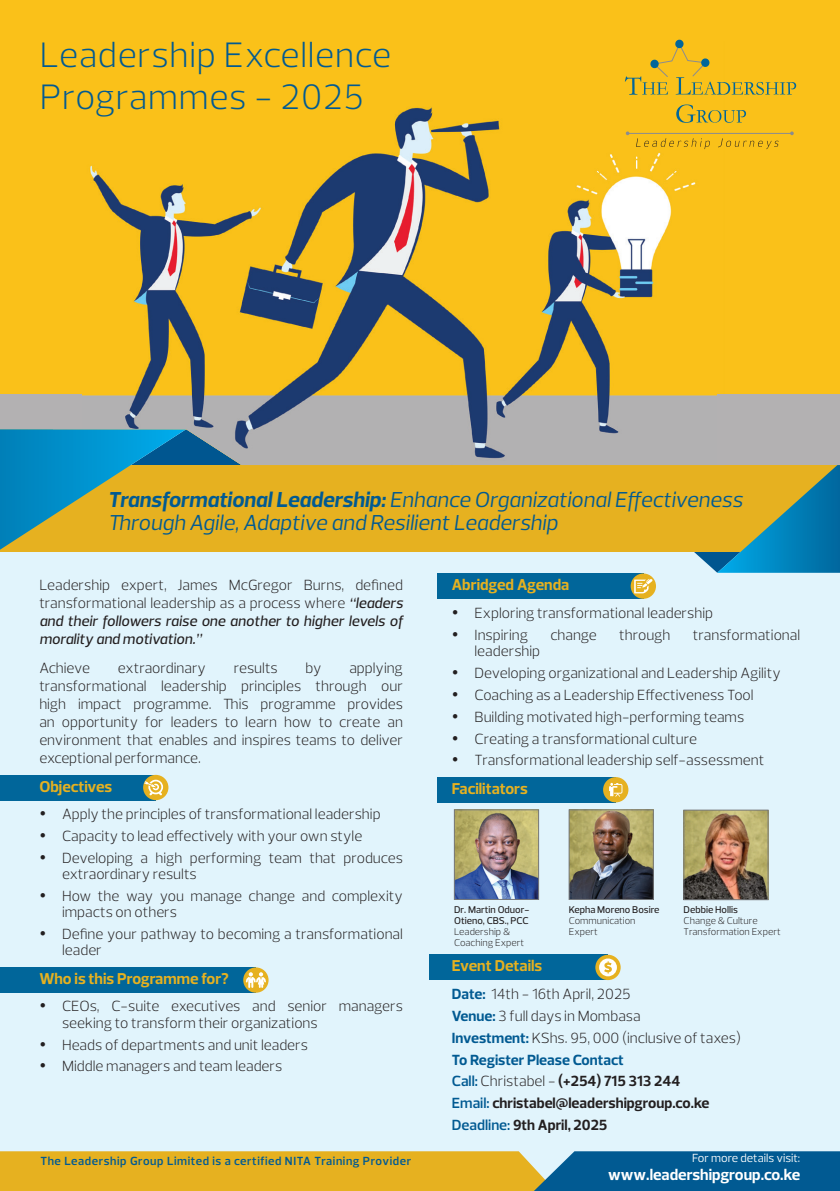
<style>
.page{position:relative;width:840px;height:1191px;background:#fff}
.page>*{position:absolute;margin:0;border:0;box-sizing:border-box;transform-origin:0 0}
.t1{font:300 36px/42px "Prelo";letter-spacing:.02em;color:#015a92}
.t2{font:italic 22px/23.8px "Prelo";color:#015a92}
.t3{font:700 16px "Prelo";color:#e6b120}
.t4{font:700 16px "Prelo";color:#fff}
.t5{font:300 15px/18px "Prelo";color:#231f20}
.t6{font:600 12px "Prelo";letter-spacing:.05em;color:#015a92}
.t7{font:12px "Prelo";color:#fff}
.t8{font:300 10px/10.8px "Prelo";color:#231f20}
.t9{font:500 10px/10.8px "Prelo";color:#231f20}
.s1{font-weight:700}
.s2{font-weight:500;font-style:italic}
.s3{font-weight:700;color:#015a92}
.s4{font-weight:600;color:#015a92}
</style>
<div class="page">
<div style="left:0;top:0;width:839px;height:1191px;background:#e1f4fc"></div>
<svg style="left:0;top:1151px;width:839px;height:40px;background:#98954d"></svg>
<div style="left:0;top:465px;width:839px;height:87px;background:#e6b120"></div>
<svg style="left:0;top:465px;width:131px;height:85px"></svg>
<svg style="left:694px;top:465px;width:145px;height:108px"></svg>
<div style="left:630px;top:573px;width:25px;height:26px;background:#e6b120;border-radius:50%"></div>
<svg style="left:437px;top:573px;width:215px;height:26px;background:#146e94"></svg>
<div style="left:0;top:0;width:839px;height:465px;background:#fac119"></div>
<img style="left:53px;top:42px;width:671px;height:423px">
<div style="left:0;top:394px;width:81px;height:35px;background:#b3b1b2"></div>
<div style="left:716px;top:394px;width:123px;height:71px;background:#b3b1b2"></div>
<div style="left:0;top:967px;width:256px;height:25px;background:#01669a"></div>
<div style="left:243px;top:967px;width:25px;height:25px;background:#e6b120;border-radius:50%"></div>
<svg style="left:246px;top:972px;width:20px;height:16px"></svg>
<div style="left:0;top:775px;width:156px;height:25px;background:#01669a"></div>
<div style="left:143px;top:775px;width:25px;height:25px;background:#e6b120;border-radius:50%"></div>
<svg style="left:144px;top:779px;width:19px;height:17px"></svg>
<svg style="left:595px;top:954px;width:25px;height:26px"></svg>
<svg style="left:429px;top:954px;width:187px;height:26px;background:#177098"></svg>
<svg style="left:676px;top:104px;width:69px;height:19px"></svg>
<div style="left:674px;top:39px;width:9px;height:10px;border:3px solid #01669a;border-radius:2px"></div>
<svg style="left:624px;top:41px;width:171px;height:54px;background:#e7ba23"></svg>
<div style="left:649px;top:59px;width:9px;height:10px;border:3px solid #01669a;border-radius:2px"></div>
<svg style="left:635px;top:138px;width:74px;height:11px"></svg>
<svg style="left:717px;top:138px;width:61px;height:11px"></svg>
<hr style="left:627px;top:133px;width:164px;height:1px;background:#8a8c8f">
<svg style="left:625px;top:131px;width:4px;height:4px"></svg>
<svg style="left:789px;top:131px;width:4px;height:4px"></svg>
<div style="left:602px;top:777px;width:26px;height:25px;background:#e6b120;border-radius:50%"></div>
<svg style="left:437px;top:777px;width:185px;height:25px;background:#156d93"></svg>
<img style="left:685px;top:812px;width:81px;height:86px">
<div style="left:683px;top:810px;width:85px;height:90px;border:1px solid #76787b"></div>
<img style="left:456px;top:811px;width:80px;height:86px">
<div style="left:454px;top:809px;width:84px;height:90px;border:1px solid #76787b"></div>
<img style="left:570px;top:811px;width:81px;height:86px">
<div style="left:568px;top:809px;width:85px;height:90px;border:1px solid #76787b"></div>
<h1 class="t1" style="left:40px;top:34px;width:353px">Leadership Excellence<br>Programmes - 2025</h1>
<h2 class="t2" style="left:108px;top:487px;width:636px"><span class="s1">Transformational Leadership:</span> Enhance Organizational Effectiveness<br>Through Agile, Adaptive and Resilient Leadership</h2>
<p class="t5" style="left:39px;top:575px;width:365px;text-align:justify">Leadership expert, James McGregor Burns, defined transformational leadership as a process where <span class="s2">“leaders and their followers raise one another to higher levels of morality and motivation.”</span></p>
<p class="t5" style="left:39px;top:659px;width:52px">Achieve</p>
<p class="t5" style="left:118px;top:659px;width:89px">extraordinary</p>
<p class="t5" style="left:234px;top:659px;width:45px">results</p>
<p class="t5" style="left:305px;top:659px;width:17px">by</p>
<p class="t5" style="left:39px;top:659px;width:365px;text-align:justify;text-indent:310px">applying transformational leadership principles through our high impact programme. This programme provides an opportunity for leaders to learn how to create an environment that enables and inspires teams to deliver exceptional performance.</p>
<p class="t3" style="left:39px;top:776px;width:74px">Objectives</p>
<p class="t5" style="left:39px;top:805px;width:342px">• Apply the principles of transformational leadership</p>
<p class="t5" style="left:39px;top:827px;width:324px">• Capacity to lead effectively with your own style</p>
<p class="t5" style="left:62px;top:850px;width:342px;line-height:16.2px;text-indent:-23px">• Developing a high performing team that produces extraordinary results</p>
<p class="t5" style="left:62px;top:888px;width:342px;line-height:16.2px;text-indent:-23px">• How the way you manage change and complexity impacts on others</p>
<p class="t5" style="left:62px;top:926px;width:342px;line-height:16.2px;text-indent:-23px">• Define your pathway to becoming a transformational leader</p>
<p class="t3" style="left:39px;top:968px;width:191px">Who is this Programme for?</p>
<p class="t5" style="left:62px;top:998px;width:342px;line-height:16.2px;text-indent:-23px">• CEOs, C-suite executives and senior managers seeking to transform their organizations</p>
<p class="t5" style="left:39px;top:1035px;width:270px">• Heads of departments and unit leaders</p>
<p class="t5" style="left:39px;top:1057px;width:244px">• Middle managers and team leaders</p>
<p class="t3" style="left:451px;top:575px;width:119px">Abridged Agenda</p>
<p class="t5" style="left:451px;top:604px;width:262px">• Exploring transformational leadership</p>
<p class="t5" style="left:451px;top:626px;width:78px">• Inspiring</p>
<p class="t5" style="left:550px;top:626px;width:48px">change</p>
<p class="t5" style="left:619px;top:626px;width:53px">through</p>
<p class="t5" style="left:692px;top:626px;width:109px">transformational</p>
<p class="t5" style="left:474px;top:642px;width:67px">leadership</p>
<p class="t5" style="left:451px;top:664px;width:330px">• Developing organizational and Leadership Agility</p>
<p class="t5" style="left:451px;top:686px;width:303px">• Coaching as a Leadership Effectiveness Tool</p>
<p class="t5" style="left:451px;top:707px;width:294px">• Building motivated high-performing teams</p>
<p class="t5" style="left:451px;top:729px;width:246px">• Creating a transformational culture</p>
<p class="t5" style="left:451px;top:751px;width:314px">• Transformational leadership self-assessment</p>
<p class="t3" style="left:451px;top:778px;width:77px">Facilitators</p>
<p class="t9" style="left:454px;top:904px;width:77px">Dr. Martin Oduor-<br>Otieno, CBS., PCC</p>
<p class="t8" style="left:454px;top:926px;width:72px">Leadership &amp;<br>Coaching Expert</p>
<p class="t9" style="left:568px;top:904px;width:92px">Kepha Moreno Bosire</p>
<p class="t8" style="left:568px;top:915px;width:68px">Communication<br>Expert</p>
<p class="t9" style="left:683px;top:904px;width:56px">Debbie Hollis</p>
<p class="t8" style="left:683px;top:915px;width:99px">Change &amp; Culture<br>Transformation Expert</p>
<p class="t3" style="left:451px;top:956px;width:92px">Event Details</p>
<p class="t5" style="left:451px;top:983px;width:290px;line-height:21.8px"><span class="s3">Date:</span> 14th - 16th April, 2025<br><span class="s3">Venue:</span> 3 full days in Mombasa<br><span class="s3">Investment:</span> KShs. 95, 000 (inclusive of taxes)<br><span class="s3">To Register Please Contact<br></span><span class="s4">Call:</span> Christabel - <span class="s1">(+254) 715 313 244<br></span><span class="s4">Email:</span> <span class="s1">christabel@leadershipgroup.co.ke </span><span class="s4">Deadline:</span> <span class="s1">9th April, 2025</span></p>
<p class="t6" style="left:40px;top:1153px;width:372px">The Leadership Group Limited is a certified NITA Training Provider</p>
<p class="t7" style="left:691px;top:1150px;width:110px">For more details visit:</p>
<p class="t4" style="left:608px;top:1164px;width:193px">www.leadershipgroup.co.ke</p>
</div>
